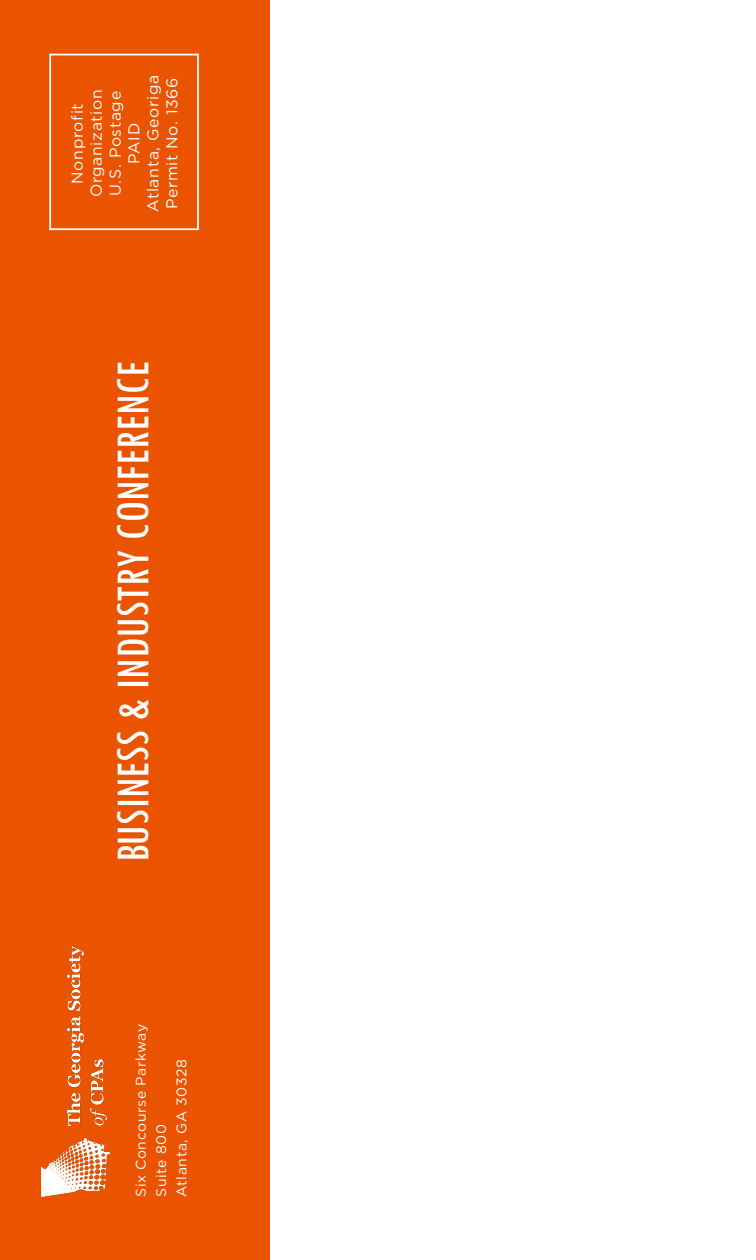
<style>
.page{position:relative;width:756px;height:1260px;background:#fff}
.page>*{position:absolute;margin:0;border:0;box-sizing:border-box;transform-origin:0 0}
.t1{font:condensed 49px "Tw Cen";color:#fff}
.t2{font:15.75px/18.9px "Gotham";letter-spacing:.04em;color:#fff;text-align:center}
.t3{font:14px/20.3px "Gotham";letter-spacing:.04em;color:#fff}
</style>
<div class="page">
<div style="left:0;top:0;width:269px;height:1260px;background:#ea5400"></div>
<div style="left:49px;top:54px;width:150px;height:176px;border:2px solid #fff"></div>
<img style="left:41px;top:945px;width:69px;height:252px">
<p class="t2" style="left:68px;top:212px;width:138px;rotate:-90deg">Nonprofit<br>Organization<br>U.S. Postage<br>PAID<br>Atlanta, Georiga<br>Permit No. 1366</p>
<h1 class="t1" style="left:104px;top:862px;width:503px;rotate:-90deg">BUSINESS &amp; INDUSTRY CONFERENCE</h1>
<p class="t3" style="left:131px;top:1197px;width:175px;rotate:-90deg">Six Concourse Parkway<br>Suite 800<br>Atlanta, GA 30328</p>
</div>
